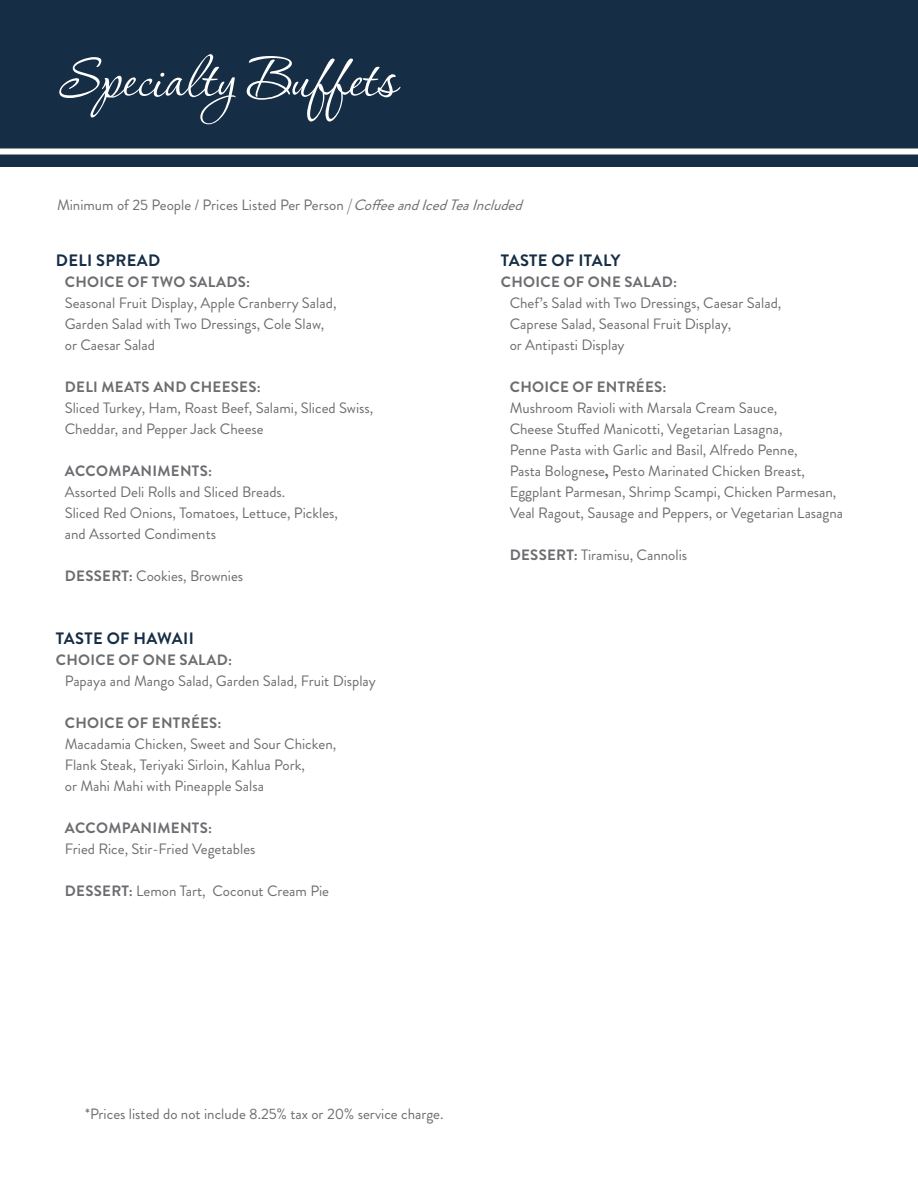
<style>
.page{position:relative;width:918px;height:1188px;background:#fff}
.page>*{position:absolute;margin:0;border:0;box-sizing:border-box;transform-origin:0 0}
.t1{font:70.5px "Corinthia";color:#fff}
.t2{font:700 16.5px "Brandon Grotesque";letter-spacing:.02em;color:#152d45}
.t3{font:15px/21px "Brandon Grotesque";color:#6c6d70}
.t4{font:700 15px "Brandon Grotesque";letter-spacing:.02em;color:#6c6d70}
.s1{font-style:italic}
.s2{font-weight:700}
</style>
<div class="page">
<div style="left:0;top:0;width:918px;height:166px;background:#152d45"></div>
<div style="left:0;top:148px;width:918px;height:6px;background:#fff"></div>
<p class="t1" style="left:59px;top:43px;width:338px">Specialty Buffets</p>
<p class="t3" style="left:57px;top:194px;width:473px">Minimum of 25 People / Prices Listed Per Person <span class="s1">|CoffeeandIcedTeaIncluded</span></p>
<p class="t2" style="left:56px;top:249px;width:106px">DELI SPREAD</p>
<p class="t4" style="left:65px;top:271px;width:187px">CHOICE OF TWO SALADS:</p>
<p class="t3" style="left:65px;top:293px;width:273px">Seasonal Fruit Display, Apple Cranberry Salad,<br>Garden Salad with Two Dressings, Cole Slaw, or Caesar Salad</p>
<p class="t4" style="left:65px;top:376px;width:197px">DELI MEATS AND CHEESES:</p>
<p class="t3" style="left:65px;top:398px;width:310px">Sliced Turkey, Ham, Roast Beef, Salami, Sliced Swiss,<br>Cheddar, and Pepper Jack Cheese</p>
<p class="t4" style="left:65px;top:460px;width:149px">ACCOMPANIMENTS:</p>
<p class="t3" style="left:65px;top:482px;width:275px">Assorted Deli Rolls and Sliced Breads.<br>Sliced Red Onions, Tomatoes, Lettuce, Pickles, and Assorted Condiments</p>
<p class="t3" style="left:65px;top:566px;width:180px"><span class="s2">DESSERT:</span> Cookies, Brownies</p>
<p class="t2" style="left:56px;top:627px;width:139px">TASTE OF HAWAII</p>
<p class="t4" style="left:56px;top:649px;width:178px">CHOICE OF ONE SALAD:</p>
<p class="t3" style="left:65px;top:671px;width:313px">Papaya and Mango Salad, Garden Salad, Fruit Display</p>
<p class="t4" style="left:65px;top:712px;width:158px">CHOICE OF ENTRÉES:</p>
<p class="t3" style="left:65px;top:734px;width:273px">Macadamia Chicken, Sweet and Sour Chicken,<br>Flank Steak, Teriyaki Sirloin, Kahlua Pork,<br>or Mahi Mahi with Pineapple Salsa</p>
<p class="t4" style="left:65px;top:817px;width:149px">ACCOMPANIMENTS:</p>
<p class="t3" style="left:65px;top:839px;width:192px">Fried Rice, Stir-Fried Vegetables</p>
<p class="t3" style="left:65px;top:881px;width:266px"><span class="s2">DESSERT:</span> Lemon Tart, Coconut Cream Pie</p>
<p class="t2" style="left:501px;top:249px;width:121px">TASTE OF ITALY</p>
<p class="t4" style="left:501px;top:271px;width:178px">CHOICE OF ONE SALAD:</p>
<p class="t3" style="left:510px;top:293px;width:273px">Chef’s Salad with Two Dressings, Caesar Salad,<br>Caprese Salad, Seasonal Fruit Display,<br>or Antipasti Display</p>
<p class="t4" style="left:510px;top:376px;width:158px">CHOICE OF ENTRÉES:</p>
<p class="t3" style="left:510px;top:398px;width:335px">Mushroom Ravioli with Marsala Cream Sauce,<br>Cheese Stuffed Manicotti, Vegetarian Lasagna,<br>Penne Pasta with Garlic and Basil, Alfredo Penne,<br>Pasta Bolognese<span class="s2">,</span> Pesto Marinated Chicken Breast, Eggplant Parmesan, Shrimp Scampi, Chicken Parmesan, Veal Ragout, Sausage and Peppers, or Vegetarian Lasagna</p>
<p class="t3" style="left:510px;top:545px;width:179px"><span class="s2">DESSERT:</span> Tiramisu, Cannolis</p>
<p class="t3" style="left:85px;top:1104px;width:360px">*Prices listed do not include 8.25% tax or 20% service charge.</p>
</div>
